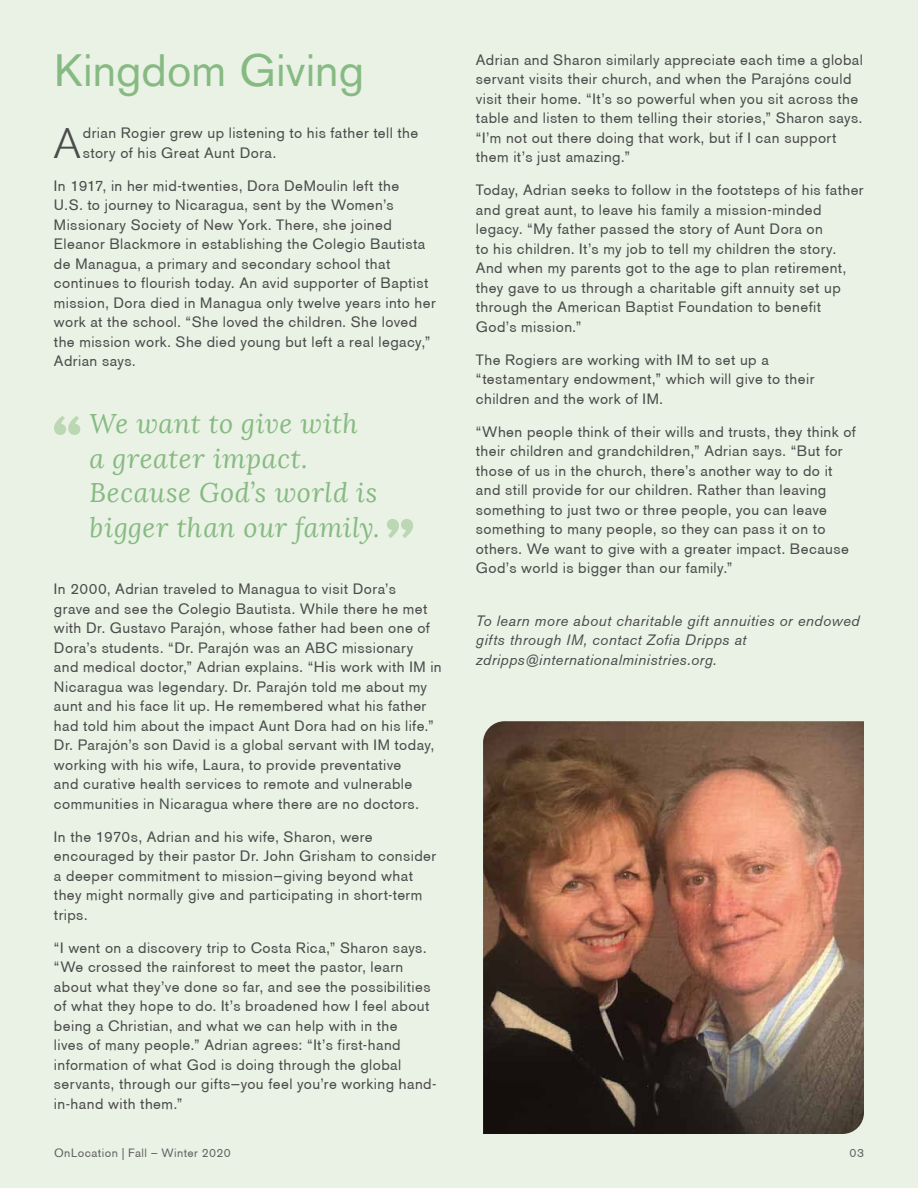
<style>
.page{position:relative;width:918px;height:1188px;background:#e9f2e5}
.page>*{position:absolute;margin:0;border:0;box-sizing:border-box;transform-origin:0 0}
.t1{font:45px "Akzidenz Grotesk BE";letter-spacing:.005em;color:#87ba82}
.t2{font:300 42.6px "Berthold Akzidenz Grotesk BE";color:#4b4b4b}
.t3{font:italic 27px/34.5px "Lora";letter-spacing:.02em;color:#87ba82}
.t4{font:15px/19.5px "Berthold Akzidenz Grotesk BE";letter-spacing:.03em;color:#4b4b4b}
.t5{font:italic 15px/19.5px "Berthold Akzidenz Grotesk BE";letter-spacing:.025em;color:#4b4b4b}
.t6{font:12px "Berthold Akzidenz Grotesk BE";letter-spacing:.04em;color:#626263}
</style>
<div class="page">
<img style="left:483px;top:721px;width:381px;height:413px">
<svg style="left:54px;top:416px;width:26px;height:19px"></svg>
<svg style="left:387px;top:519px;width:26px;height:19px"></svg>
<h1 class="t1" style="left:54px;top:43px;width:311px">Kingdom Giving</h1>
<h2 class="t2" style="left:54px;top:119px;width:29px">A</h2>
<p class="t4" style="left:83px;top:123px;width:337px">drian Rogier grew up listening to his father tell the story of his Great Aunt Dora.</p>
<p class="t4" style="left:54px;top:176px;width:383px">In 1917, in her mid-twenties, Dora DeMoulin left the<br>U.S. to journey to Nicaragua, sent by the Women’s Missionary Society of New York. There, she joined Eleanor Blackmore in establishing the Colegio Bautista de Managua, a primary and secondary school that continues to flourish today. An avid supporter of Baptist mission, Dora died in Managua only twelve years into her work at the school. “She loved the children. She loved the mission work. She died young but left a real legacy,” Adrian says.</p>
<h3 class="t3" style="left:90px;top:407px;width:292px">We want to give with<br>a greater impact.<br>Because God’s world is bigger than our family.</h3>
<p class="t4" style="left:54px;top:579px;width:389px">In 2000, Adrian traveled to Managua to visit Dora’s<br>grave and see the Colegio Bautista. While there he met with Dr. Gustavo Parajón, whose father had been one of Dora’s students. “Dr. Parajón was an ABC missionary and medical doctor,” Adrian explains. “His work with IM in Nicaragua was legendary. Dr. Parajón told me about my aunt and his face lit up. He remembered what his father had told him about the impact Aunt Dora had on his life.” Dr. Parajón’s son David is a global servant with IM today, working with his wife, Laura, to provide preventative<br>and curative health services to remote and vulnerable communities in Nicaragua where there are no doctors.</p>
<p class="t4" style="left:54px;top:827px;width:384px">In the 1970s, Adrian and his wife, Sharon, were encouraged by their pastor Dr. John Grisham to consider a deeper commitment to mission—giving beyond what they might normally give and participating in short-term trips.</p>
<p class="t4" style="left:54px;top:938px;width:384px">“I went on a discovery trip to Costa Rica,” Sharon says. “We crossed the rainforest to meet the pastor, learn about what they’ve done so far, and see the possibilities of what they hope to do. It’s broadened how I feel about being a Christian, and what we can help with in the<br>lives of many people.” Adrian agrees: “It’s first-hand information of what God is doing through the global servants, through our gifts—you feel you’re working hand&shy;in-hand with them.”</p>
<p class="t4" style="left:476px;top:50px;width:389px">Adrian and Sharon similarly appreciate each time a global servant visits their church, and when the Parajóns could visit their home. “It’s so powerful when you sit across the table and listen to them telling their stories,” Sharon says. “I’m not out there doing that work, but if I can support them it’s just amazing.”</p>
<p class="t4" style="left:476px;top:180px;width:389px">Today, Adrian seeks to follow in the footsteps of his father and great aunt, to leave his family a mission-minded legacy. “My father passed the story of Aunt Dora on<br>to his children. It’s my job to tell my children the story.<br>And when my parents got to the age to plan retirement, they gave to us through a charitable gift annuity set up through the American Baptist Foundation to benefit God’s mission.”</p>
<p class="t4" style="left:476px;top:350px;width:340px">The Rogiers are working with IM to set up a “testamentary endowment,” which will give to their children and the work of IM.</p>
<p class="t4" style="left:476px;top:422px;width:382px">“When people think of their wills and trusts, they think of their children and grandchildren,” Adrian says. “But for those of us in the church, there’s another way to do it and still provide for our children. Rather than leaving something to just two or three people, you can leave something to many people, so they can pass it on to others. We want to give with a greater impact. Because God’s world is bigger than our family.”</p>
<p class="t5" style="left:476px;top:611px;width:385px">To learn more about charitable gift annuities or endowed gifts through IM, contact Zofia Dripps at zdripps@internationalministries.org.</p>
<p class="t6" style="left:54px;top:1146px;width:178px">OnLocation | Fall – Winter 2020</p>
<p class="t6" style="left:850px;top:1146px;width:16px">03</p>
</div>
